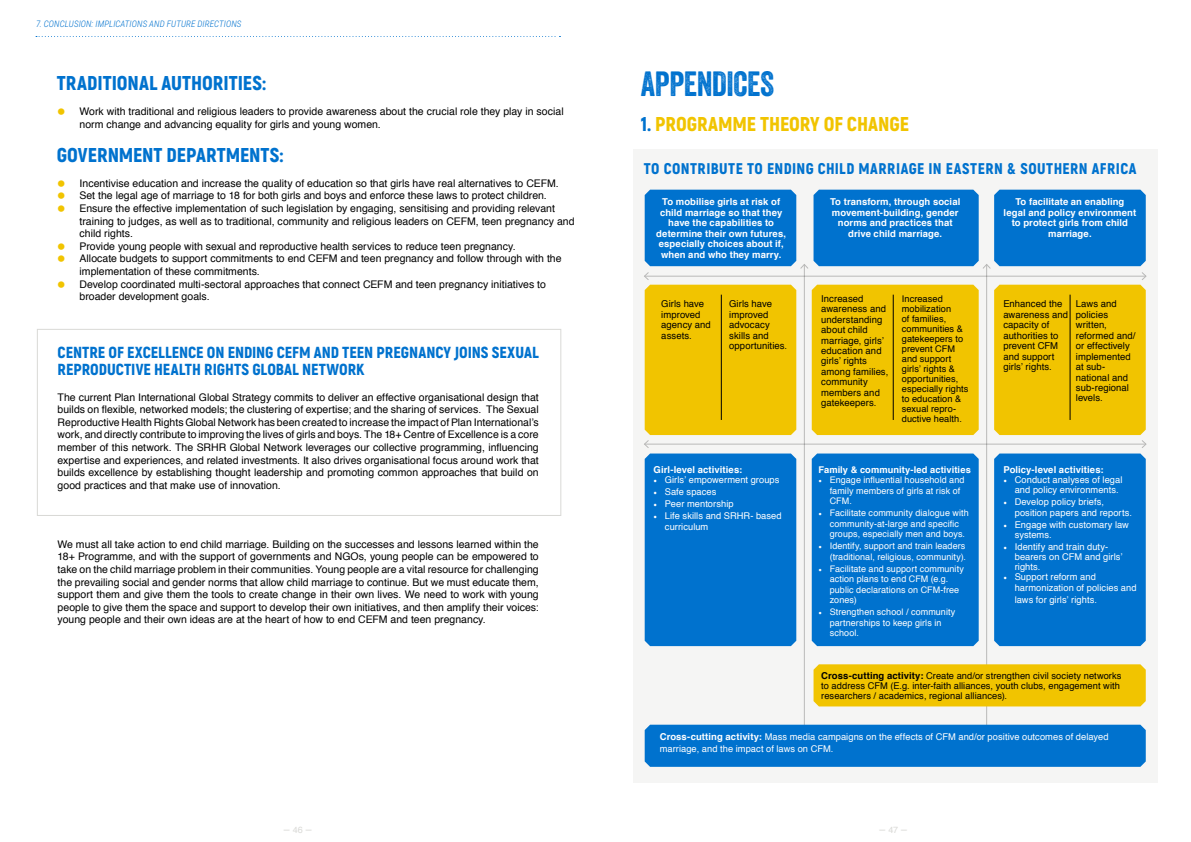
<style>
.page{position:relative;width:1191px;height:842px;background:#fff}
.page>*{position:absolute;margin:0;border:0;box-sizing:border-box;transform-origin:0 0}
.t1{font:34px "Veneer";letter-spacing:-.015em;color:#0072ce}
.t2{font:900 20px "Akrobat";color:#0072ce}
.t3{font:900 20px "Akrobat";letter-spacing:-.005em;color:#f1c400}
.t4{font:900 16px/17px "Akrobat";color:#0072ce}
.t5{font:900 15.5px "Akrobat";letter-spacing:.03em;color:#0072ce}
.t6{font:10.5px/12.6px "Helvetica";color:#000}
.t7{font:10.5px "Helvetica";color:#d9d9d6}
.t8{font:9.5px/10.5px "Helvetica";letter-spacing:.005em;color:#000}
.t9{font:700 9.5px/10.4px "Helvetica";letter-spacing:.01em;color:#fff;text-align:center}
.t10{font:9.3px/10.2px "Helvetica";letter-spacing:.005em;color:#fff}
.t11{font:9.3px/10.2px "Helvetica";letter-spacing:.005em;color:#000}
.t12{font:700 9.3px "Helvetica";letter-spacing:.01em;color:#fff}
.t13{font:9.2px/10px "Helvetica";letter-spacing:.005em;color:#000}
.t14{font:9px/10.5px "Helvetica";letter-spacing:.01em;color:#fff}
.t15{font:italic 300 9px "Roboto Condensed";letter-spacing:.01em;color:#0072ce}
.s1{font-family:"Helvetica Neue";font-weight:500;font-size:18px;color:#f1c400}
.s2{color:#0072ce}
.s3{font-family:"Minion Pro"}
.s4{font-weight:700;font-size:9.5px}
.s5{font-size:9px}
</style>
<div class="page">
<div style="left:37px;top:329px;width:524px;height:187px;border:1px solid #d9d9d6"></div>
<svg style="left:36px;top:36px;width:524px;height:1px"></svg>
<div style="left:633px;top:149px;width:524px;height:633px;background:#f5f5f4"></div>
<hr style="left:986px;top:264px;width:1px;height:481px;background:#000">
<hr style="left:804px;top:264px;width:1px;height:481px;background:#000">
<div style="left:813px;top:664px;width:332px;height:42px;background:#f1c400"></div>
<div style="left:644px;top:725px;width:501px;height:42px;background:#0072ce"></div>
<svg style="left:644px;top:190px;width:503px;height:456px;background:#6c9d94"></svg>
<hr style="left:893px;top:295px;width:1px;height:125px;background:#000">
<hr style="left:721px;top:295px;width:1px;height:125px;background:#000">
<hr style="left:1070px;top:295px;width:1px;height:125px;background:#000">
<p class="t15" style="left:36px;top:17px;width:207px">7. CONCLUSION: IMPLICATIONS AND FUTURE DIRECTIONS</p>
<h2 class="t2" style="left:57px;top:70px;width:210px">TRADITIONAL AUTHORITIES:</h2>
<p class="t6" style="left:80px;top:105px;width:485px;text-indent:-23px"><span class="s1">•</span> Work with traditional and religious leaders to provide awareness about the crucial role they play in social norm change and advancing equality for girls and young women.</p>
<h2 class="t2" style="left:57px;top:142px;width:228px">GOVERNMENT DEPARTMENTS:</h2>
<p class="t6" style="left:57px;top:177px;width:503px"><span class="s1">•</span> Incentivise education and increase the quality of education so that girls have real alternatives to CEFM.</p>
<p class="t6" style="left:57px;top:190px;width:491px"><span class="s1">•</span> Set the legal age of marriage to 18 for both girls and boys and enforce these laws to protect children.</p>
<p class="t6" style="left:80px;top:202px;width:496px;text-indent:-23px"><span class="s1">•</span> Ensure the effective implementation of such legislation by engaging, sensitising and providing relevant training to judges, as well as to traditional, community and religious leaders on CEFM, teen pregnancy and child rights.</p>
<p class="t6" style="left:57px;top:240px;width:460px"><span class="s1">•</span> Provide young people with sexual and reproductive health services to reduce teen pregnancy.</p>
<p class="t6" style="left:80px;top:253px;width:483px;text-indent:-23px"><span class="s1">•</span> Allocate budgets to support commitments to end CEFM and teen pregnancy and follow through with the implementation of these commitments.</p>
<p class="t6" style="left:80px;top:278px;width:468px;text-indent:-23px"><span class="s1">•</span> Develop coordinated multi-sectoral approaches that connect CEFM and teen pregnancy initiatives to broader development goals.</p>
<h3 class="t4" style="left:58px;top:344px;width:482px">CENTRE OF EXCELLENCE ON ENDING CEFM AND TEEN PREGNANCY JOINS SEXUAL<br>REPRODUCTIVE HEALTH RIGHTS GLOBAL NETWORK</h3>
<p class="t6" style="left:58px;top:391px;width:483px;text-align:justify">The current Plan International Global Strategy commits to deliver an effective organisational design that builds on flexible, networked models; the clustering of expertise; and the sharing of services. The Sexual Reproductive Health Rights Global Network has been created to increase the impact of Plan International’s work, and directly contribute to improving the lives of girls and boys. The 18+ Centre of Excellence is a core member of this network. The SRHR Global Network leverages our collective programming, influencing expertise and experiences, and related investments. It also drives organisational focus around work that builds excellence by establishing thought leadership and promoting common approaches that build on good practices and that make use of innovation.</p>
<p class="t6" style="left:58px;top:538px;width:483px;text-align:justify">We must all take action to end child marriage. Building on the successes and lessons learned within the 18+ Programme, and with the support of governments and NGOs, young people can be empowered to take on the child marriage problem in their communities. Young people are a vital resource for challenging the prevailing social and gender norms that allow child marriage to continue. But we must educate them, support them and give them the tools to create change in their own lives. We need to work with young people to give them the space and support to develop their own initiatives, and then amplify their voices: young people and their own ideas are at the heart of how to end CEFM and teen pregnancy.</p>
<h1 class="t1" style="left:641px;top:63px;width:133px">APPENDICES</h1>
<h2 class="t3" style="left:641px;top:111px;width:270px"><span class="s2">1.</span> PROGRAMME THEORY OF CHANGE</h2>
<h3 class="t5" style="left:644px;top:159px;width:494px">TO CONTRIBUTE TO ENDING CHILD MARRIAGE IN EASTERN &amp; SOUTHERN AFRICA</h3>
<p class="t9" style="left:656px;top:197px;width:131px">To mobilise girls at risk of child marriage so that they have the capabilities to determine their own futures, especially choices about if, when and who they marry.</p>
<p class="t9" style="left:1003px;top:197px;width:134px">To facilitate an enabling legal and policy environment to protect girls from child marriage.</p>
<p class="t9" style="left:830px;top:197px;width:132px">To transform, through social movement-building, gender norms and practices that drive child marriage.</p>
<p class="t13" style="left:902px;top:294px;width:68px">Increased mobilization<br>of families, communities &amp; gatekeepers to prevent CFM and support girls’ rights &amp; opportunities, especially rights to education &amp; sexual repro&shy;ductive health.</p>
<p class="t8" style="left:821px;top:293px;width:69px">Increased awareness and understanding about child marriage, girls’ education and girls’ rights among families, community members and gatekeepers.</p>
<p class="t8" style="left:729px;top:299px;width:60px">Girls have improved advocacy skills and opportunities.</p>
<p class="t8" style="left:661px;top:299px;width:51px">Girls have improved agency and assets.</p>
<p class="t8" style="left:1003px;top:299px;width:66px">Enhanced the awareness and capacity of authorities to prevent CFM and support girls’ rights.</p>
<p class="t8" style="left:1075px;top:299px;width:61px">Laws and policies written, reformed and/ or effectively implemented at sub&shy;national and sub-regional levels.</p>
<p class="t9" style="left:653px;top:465px;width:90px">Girl-level activities:</p>
<p class="t10" style="left:653px;top:475px;width:127px"><span class="s3">•</span> Girls’ empowerment groups</p>
<p class="t10" style="left:653px;top:487px;width:64px"><span class="s3">•</span> Safe spaces</p>
<p class="t10" style="left:653px;top:499px;width:82px"><span class="s3">•</span> Peer mentorship</p>
<p class="t10" style="left:665px;top:511px;width:118px;line-height:11px;text-indent:-11px"><span class="s3">•</span> Life skills and SRHR- based curriculum</p>
<p class="t12" style="left:818px;top:462px;width:154px">Family &amp; community-led activities</p>
<p class="t14" style="left:830px;top:475px;width:136px;text-indent:-11px"><span class="s3">•</span> Engage influential household and family members of girls at risk of<br>CFM.</p>
<p class="t14" style="left:830px;top:508px;width:140px;text-indent:-11px"><span class="s3">•</span> Facilitate community dialogue with community-at-large and specific groups, especially men and boys.</p>
<p class="t14" style="left:818px;top:541px;width:149px;text-align:right"><span class="s3">•</span> Identify, support and train leaders (traditional, religious, community).</p>
<p class="t14" style="left:830px;top:564px;width:136px;text-indent:-11px"><span class="s3">•</span> Facilitate and support community action plans to end CFM (e.g. public declarations on CFM-free zones)</p>
<p class="t14" style="left:830px;top:607px;width:127px;text-indent:-11px"><span class="s3">•</span> Strengthen school / community partnerships to keep girls in school.</p>
<p class="t9" style="left:1003px;top:465px;width:102px">Policy-level activities:</p>
<p class="t10" style="left:1014px;top:475px;width:109px;text-indent:-11px"><span class="s3">•</span> Conduct analyses of legal and policy environments.</p>
<p class="t10" style="left:1014px;top:497px;width:119px;text-indent:-11px"><span class="s3">•</span> Develop policy briefs, position papers and reports.</p>
<p class="t10" style="left:1014px;top:519px;width:116px;text-indent:-11px"><span class="s3">•</span> Engage with customary law systems.</p>
<p class="t10" style="left:1014px;top:542px;width:109px;text-indent:-11px"><span class="s3">•</span> Identify and train duty&shy;bearers on CFM and girls’ rights.</p>
<p class="t10" style="left:1014px;top:572px;width:123px;text-indent:-11px"><span class="s3">•</span> Support reform and harmonization of policies and</p>
<p class="t10" style="left:1014px;top:595px;width:84px">laws for girls’ rights.</p>
<p class="t11" style="left:821px;top:670px;width:302px"><span class="s4">Cross-cutting activity:</span> Create and/or strengthen civil society networks to address CFM (E.g. inter-faith alliances, youth clubs, engagement with researchers / academics, regional alliances).</p>
<p class="t10" style="left:659px;top:730px;width:450px;line-height:12.6px"><span class="s4">Cross-cutting activity:</span> Mass media campaigns on the effects of CFM and/or positive outcomes of delayed marriage, and the impact of laws on CFM.</p>
<p class="t7" style="left:284px;top:821px;width:29px">–<span class="s5">46</span>–</p>
<p class="t7" style="left:879px;top:821px;width:29px">–<span class="s5">47</span>–</p>
</div>
